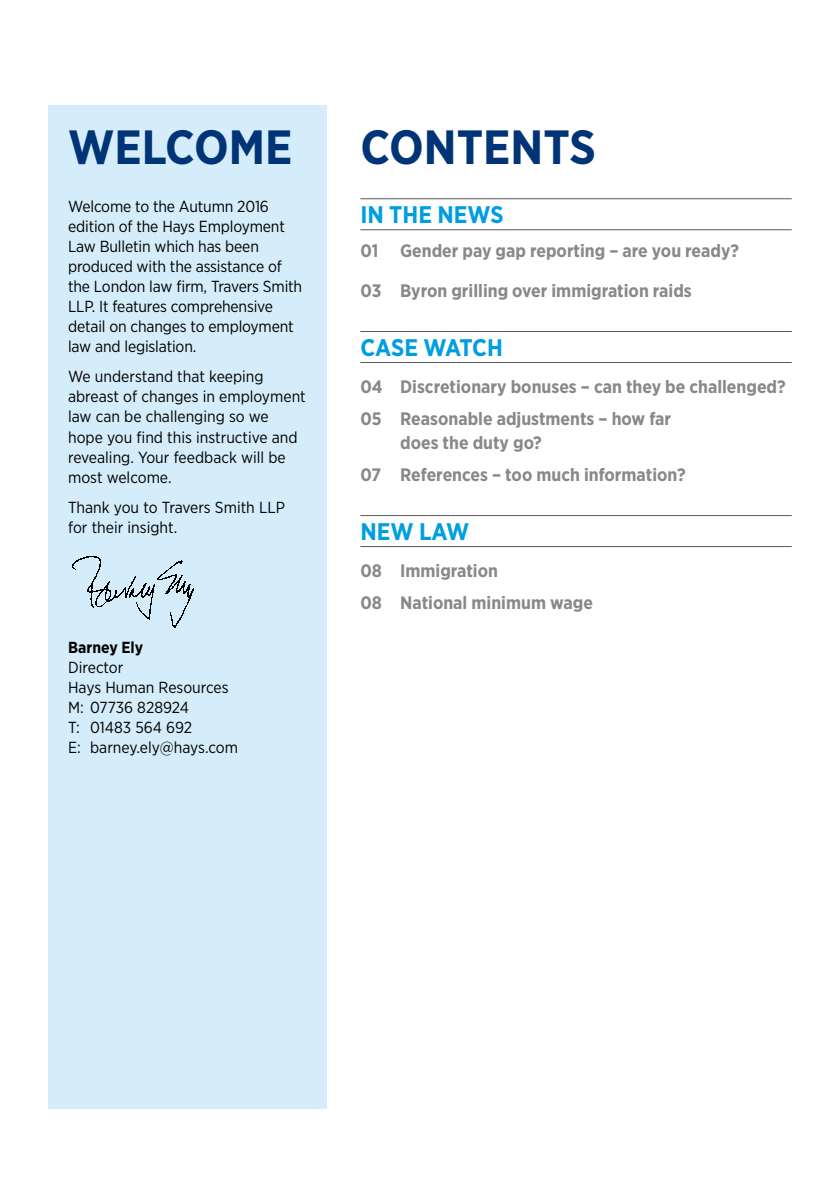
<style>
.page{position:relative;width:840px;height:1191px;background:#fff}
.page>*{position:absolute;margin:0;border:0;box-sizing:border-box;transform-origin:0 0}
.t1{font:700 48px "Gotham Narrow";color:#003477}
.t2{font:700 24px "Gotham Narrow";color:#009ee0}
.t3{font:700 18px/32px "Gotham Narrow";color:#87888a}
.t4{font:16px/20px "Gotham Narrow";letter-spacing:-.01em;color:#000}
.t5{font:700 16px "Gotham Narrow";color:#000}
</style>
<div class="page">
<hr style="left:360px;top:198px;width:431px;height:1px;background:#58585a">
<hr style="left:360px;top:229px;width:431px;height:1px;background:#58585a">
<hr style="left:360px;top:331px;width:431px;height:1px;background:#58585a">
<hr style="left:360px;top:362px;width:431px;height:1px;background:#58585a">
<hr style="left:360px;top:515px;width:431px;height:1px;background:#58585a">
<hr style="left:360px;top:546px;width:431px;height:1px;background:#58585a">
<div style="left:48px;top:105px;width:278px;height:1003px;background:#d5edfa"></div>
<img style="left:72px;top:556px;width:122px;height:72px">
<h1 class="t1" style="left:68px;top:116px;width:226px">WELCOME</h1>
<p class="t4" style="left:68px;top:196px;width:235px">Welcome to the Autumn 2016 edition of the Hays Employment<br>Law Bulletin which has been produced with the assistance of the London law firm, Travers Smith<br>LLP. It features comprehensive detail on changes to employment law and legislation.</p>
<p class="t4" style="left:68px;top:366px;width:239px">We understand that keeping abreast of changes in employment law can be challenging so we hope you find this instructive and revealing. Your feedback will be most welcome.</p>
<p class="t4" style="left:68px;top:496px;width:218px">Thank you to Travers Smith LLP for their insight.</p>
<p class="t5" style="left:68px;top:636px;width:77px">Barney Ely</p>
<p class="t4" style="left:68px;top:656px;width:171px">Director<br>Hays Human Resources<br>M: 07736 828924<br>T: 01483 564 692<br>E: barney.ely@hays.com</p>
<h1 class="t1" style="left:360px;top:116px;width:237px">CONTENTS</h1>
<h2 class="t2" style="left:360px;top:199px;width:145px">IN THE NEWS</h2>
<p class="t3" style="left:360px;top:234px;width:380px">01 Gender pay gap reporting – are you ready?</p>
<p class="t3" style="left:360px;top:274px;width:333px">03 Byron grilling over immigration raids</p>
<h2 class="t2" style="left:360px;top:332px;width:144px">CASE WATCH</h2>
<p class="t3" style="left:360px;top:370px;width:426px">04 Discretionary bonuses – can they be challenged?<br>05 Reasonable adjustments – how far</p>
<p class="t3" style="left:360px;top:426px;width:326px;text-indent:40px">does the duty go?<br>07 References – too much information?</p>
<h2 class="t2" style="left:360px;top:516px;width:110px">NEW LAW</h2>
<p class="t3" style="left:360px;top:554px;width:234px">08 Immigration<br>08 National minimum wage</p>
</div>
